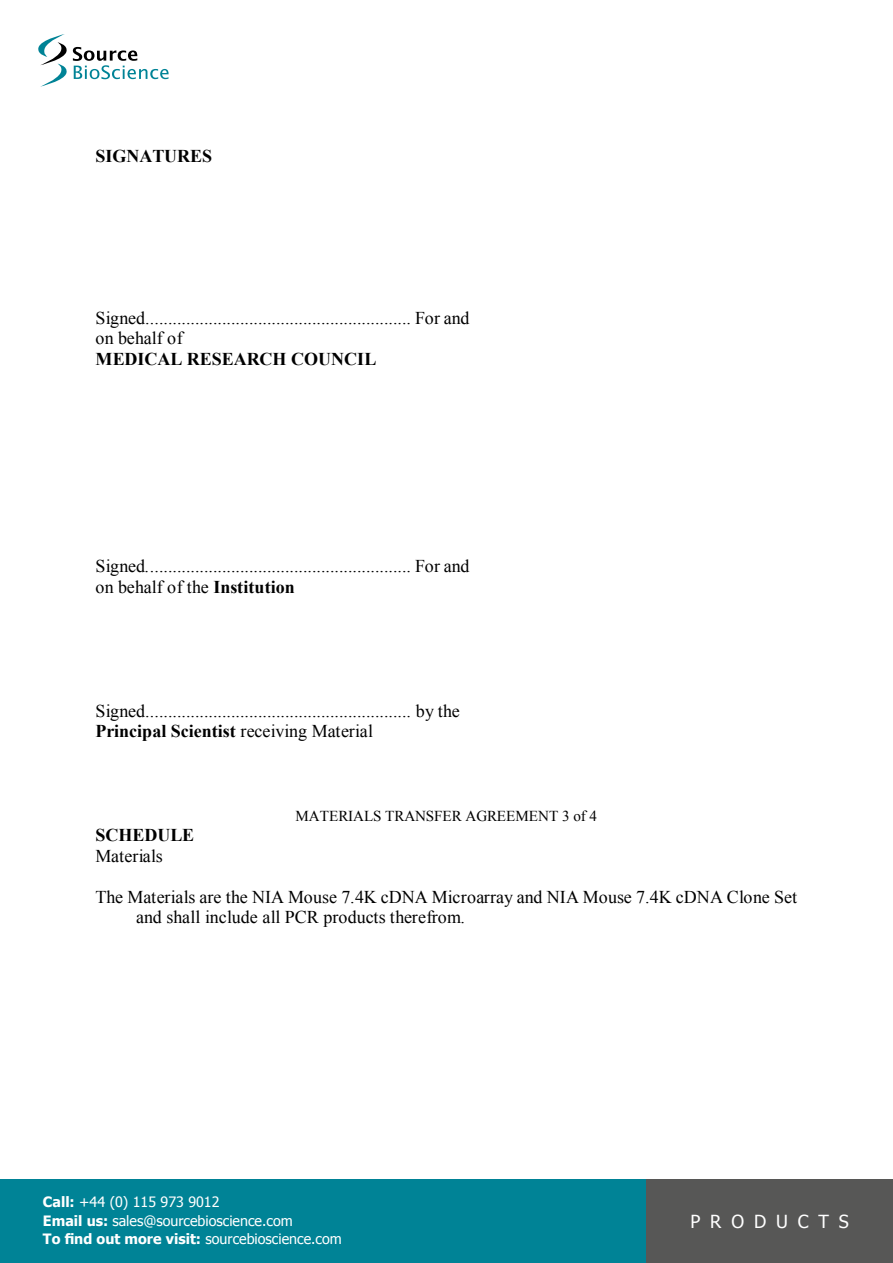
<style>
.page{position:relative;width:893px;height:1263px;background:#fff}
.page>*{position:absolute;margin:0;border:0;box-sizing:border-box;transform-origin:0 0}
.t1{font:18px/20.5px "Times New Roman";color:#000}
.t2{font:700 18px "Times New Roman";color:#000}
.t3{font:18px "Tahoma";letter-spacing:.55em;color:#fff}
.t4{font:15.15px "Times New Roman";letter-spacing:-.01em;color:#000}
.t5{font:14.25px/18.1px "Tahoma";color:#fff}
.s1{font-weight:700}
</style>
<div class="page">
<div style="left:0;top:1179px;width:893px;height:84px;background:#008396"></div>
<div style="left:646px;top:1179px;width:247px;height:84px;background:#575756"></div>
<svg style="left:38px;top:34px;width:131px;height:53px"></svg>
<p class="t2" style="left:95px;top:144px;width:118px">SIGNATURES</p>
<p class="t1" style="left:95px;top:307px;width:376px">Signed........................................................... For and on behalf of</p>
<p class="t2" style="left:95px;top:347px;width:282px">MEDICAL RESEARCH COUNCIL</p>
<p class="t1" style="left:95px;top:555px;width:376px">Signed........................................................... For and on behalf of the <span class="s1">Institution</span></p>
<p class="t1" style="left:95px;top:700px;width:366px">Signed........................................................... by the<br><span class="s1">Principal Scientist</span> receiving Material</p>
<p class="t4" style="left:296px;top:806px;width:303px">MATERIALS TRANSFER AGREEMENT 3 of 4</p>
<p class="t2" style="left:95px;top:823px;width:100px">SCHEDULE</p>
<p class="t1" style="left:95px;top:845px;width:69px">Materials</p>
<p class="t1" style="left:136px;top:886px;width:662px;text-indent:-41px">The Materials are the NIA Mouse 7.4K cDNA Microarray and NIA Mouse 7.4K cDNA Clone Set and shall include all PCR products therefrom.</p>
<p class="t5" style="left:43px;top:1192px;width:251px"><span class="s1">Call:</span> +44 (0) 115 973 9012<br><span class="s1">Email us:</span> sales@sourcebioscience.com</p>
<p class="t5" style="left:43px;top:1229px;width:300px"><span class="s1">To find out more visit:</span> sourcebioscience.com</p>
<p class="t3" style="left:690px;top:1209px;width:160px">PRODUCTS</p>
</div>
